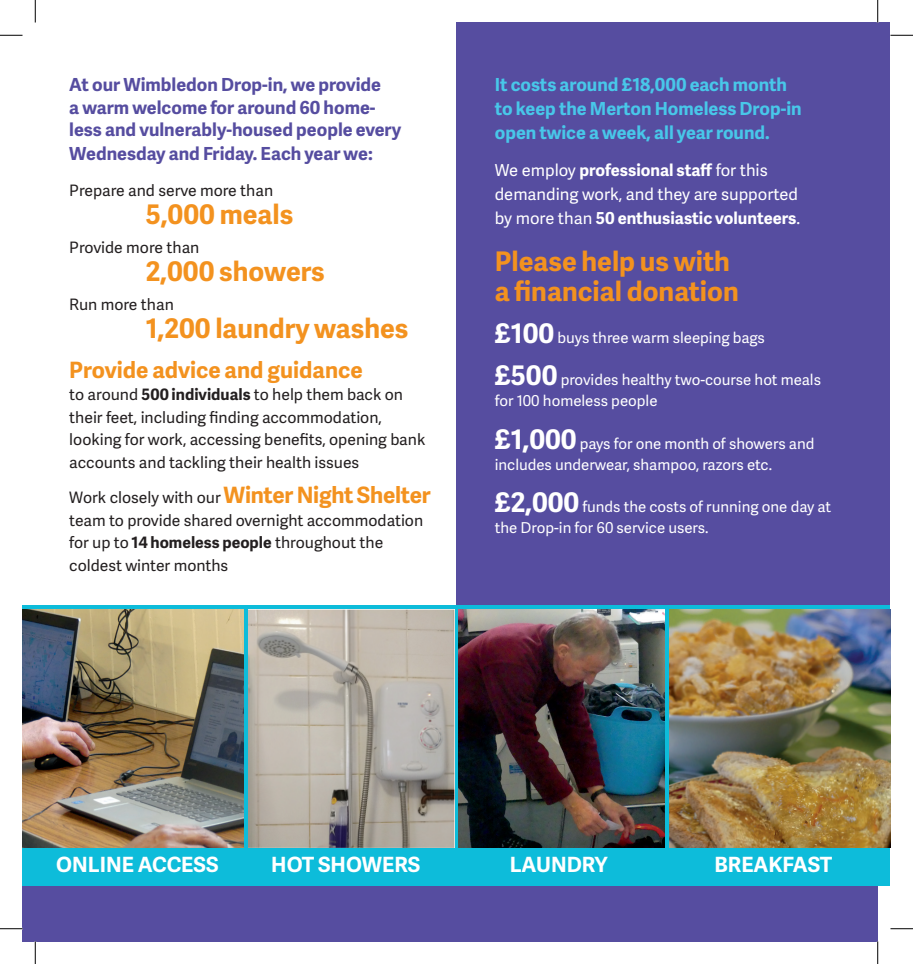
<style>
.page{position:relative;width:913px;height:964px;background:#fff}
.page>*{position:absolute;margin:0;border:0;box-sizing:border-box;transform-origin:0 0}
.t1{font:700 27px/30px "Adelle Sans";color:#f3921f}
.t2{font:700 22.5px "Adelle Sans";color:#f3921f}
.t3{font:700 21px "Adelle Sans";color:#fff}
.t4{font:700 18px/23px "Adelle Sans";color:#564da0}
.t5{font:700 18px/24px "Adelle Sans";color:#48c7e9}
.t6{font:16.5px/24px "Adelle Sans";color:#fff}
.t7{font:15.75px/22.5px "Adelle Sans";color:#231f20}
.t8{font:15px/21px "Adelle Sans";color:#fff}
.s1{font-weight:700}
.s2{font-weight:700;font-size:22.5px;color:#f3921f}
.s3{font-weight:700;font-size:27px}
</style>
<div class="page">
<div style="left:22px;top:605px;width:868px;height:281px;background:#0dbcda"></div>
<div style="left:456px;top:22px;width:434px;height:583px;background:#564da0"></div>
<img style="left:458px;top:609px;width:207px;height:238px">
<img style="left:248px;top:609px;width:206px;height:238px">
<img style="left:669px;top:609px;width:221px;height:238px">
<img style="left:22px;top:609px;width:222px;height:238px">
<div style="left:22px;top:886px;width:855px;height:55px;background:#564da0"></div>
<svg style="left:0;top:35px;width:22px;height:1px"></svg>
<svg style="left:890px;top:35px;width:22px;height:1px"></svg>
<svg style="left:0;top:928px;width:22px;height:1px"></svg>
<svg style="left:890px;top:928px;width:22px;height:1px"></svg>
<svg style="left:35px;top:0;width:1px;height:22px"></svg>
<svg style="left:35px;top:941px;width:1px;height:22px"></svg>
<svg style="left:877px;top:0;width:1px;height:22px"></svg>
<svg style="left:877px;top:941px;width:1px;height:22px"></svg>
<p class="t4" style="left:69px;top:73px;width:333px">At our Wimbledon Drop-in, we provide<br>a warm welcome for around 60 home&shy;less and vulnerably-housed people every Wednesday and Friday. Each year we:</p>
<p class="t7" style="left:69px;top:178px;width:205px">Prepare and serve more than</p>
<h1 class="t1" style="left:146px;top:198px;width:149px">5,000 meals</h1>
<p class="t7" style="left:69px;top:235px;width:132px">Provide more than</p>
<h1 class="t1" style="left:146px;top:255px;width:180px">2,000 showers</h1>
<p class="t7" style="left:69px;top:292px;width:106px">Run more than</p>
<h1 class="t1" style="left:146px;top:312px;width:264px">1,200 laundry washes</h1>
<h2 class="t2" style="left:69px;top:353px;width:295px">Provide advice and guidance</h2>
<p class="t7" style="left:69px;top:383px;width:357px">to around <span class="s1">500 individuals</span> to help them back on their feet, including finding accommodation, looking for work, accessing benefits, opening bank accounts and tackling their health issues</p>
<p class="t7" style="left:69px;top:486px;width:363px">Work closely with our <span class="s2">Winter Night Shelter </span>team to provide shared overnight accommodation for up to <span class="s1">14 homeless people</span> throughout the coldest winter months</p>
<p class="t5" style="left:494px;top:72px;width:308px">It costs around £18,000 each month to keep the Merton Homeless Drop-in open twice a week, all year round.</p>
<p class="t6" style="left:494px;top:158px;width:307px">We employ <span class="s1">professional staff</span> for this demanding work, and they are supported by more than <span class="s1">50 enthusiastic volunteers</span>.</p>
<h1 class="t1" style="left:494px;top:245px;width:245px">Please help us with a financial donation</h1>
<p class="t8" style="left:494px;top:327px;width:271px"><span class="s3">£100</span> buys three warm sleeping bags</p>
<p class="t8" style="left:494px;top:369px;width:327px"><span class="s3">£500</span> provides healthy two-course hot meals for 100 homeless people</p>
<p class="t8" style="left:494px;top:432px;width:321px"><span class="s3">£1,000</span> pays for one month of showers and includes underwear, shampoo, razors etc.</p>
<p class="t8" style="left:494px;top:495px;width:338px"><span class="s3">£2,000</span> funds the costs of running one day at the Drop-in for 60 service users.</p>
<h3 class="t3" style="left:56px;top:849px;width:164px">ONLINE ACCESS</h3>
<h3 class="t3" style="left:271px;top:849px;width:150px">HOT SHOWERS</h3>
<h3 class="t3" style="left:509px;top:849px;width:99px">LAUNDRY</h3>
<h3 class="t3" style="left:714px;top:849px;width:119px">BREAKFAST</h3>
</div>
